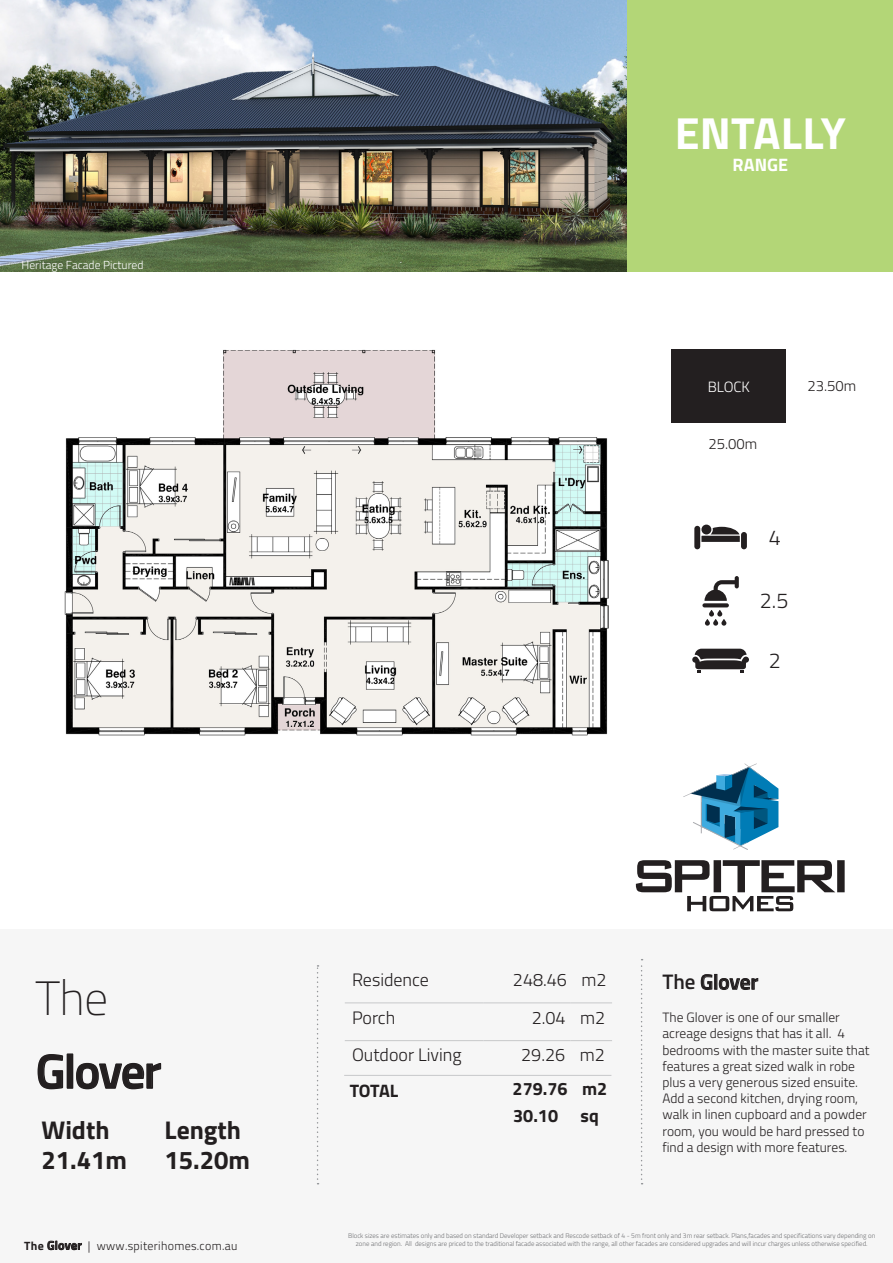
<style>
.page{position:relative;width:893px;height:1263px;background:#fff}
.page>*{position:absolute;margin:0;border:0;box-sizing:border-box;transform-origin:0 0}
.t1{font:600 48px/72.8px "Titillium Web";letter-spacing:-.03em;color:#231f20}
.t2{font:700 45px "Titillium Web";color:#fff}
.t3{font:700 25.65px/30.8px "Titillium";color:#231f20}
.t4{font:300 21.45px "Titillium";color:#231f20}
.t5{font:600 21px "Titillium Web";color:#231f20}
.t6{font:300 18px "Titillium";color:#231f20}
.t7{font:700 18px/27.5px "Titillium";color:#231f20}
.t8{font:700 18px "Titillium Web";color:#fff}
.t9{font:300 14.85px "Titillium";color:#231f20}
.t10{font:300 14.85px "Titillium";color:#fff}
.t11{font:300 13.5px/16.2px "Titillium Web";color:#231f20}
.t12{font:300 12px "Titillium Web";letter-spacing:.025em;color:#231f20}
.t13{font:300 11.7px "Titillium";color:#fff}
.t14{font:300 6.75px/8.2px "Titillium";color:#6d6e71;text-align:center}
.s1{font-family:"Titillium Text 22 L";font-weight:100}
.s2{font-style:inherit}
.s3{font-family:"Titillium";font-weight:700}
.s4{font-weight:600}
.s5{font-family:"Titillium"}
</style>
<div class="page">
<img style="left:0;top:0;width:628px;height:272px">
<div style="left:0;top:929px;width:893px;height:334px;background:#f6f6f6"></div>
<svg style="left:317px;top:965px;width:2px;height:219px"></svg>
<svg style="left:641px;top:959px;width:2px;height:225px"></svg>
<hr style="left:345px;top:1003px;width:138px;height:1px;background:#c7c8ca">
<hr style="left:483px;top:1003px;width:87px;height:1px;background:#c7c8ca">
<hr style="left:570px;top:1003px;width:42px;height:1px;background:#c7c8ca">
<hr style="left:345px;top:1040px;width:138px;height:1px;background:#c7c8ca">
<hr style="left:483px;top:1040px;width:87px;height:1px;background:#c7c8ca">
<hr style="left:570px;top:1040px;width:42px;height:1px;background:#c7c8ca">
<div style="left:671px;top:350px;width:115px;height:73px;background:#231f20"></div>
<div style="left:694px;top:526px;width:6px;height:23px;background:#231f20;border-radius:3px"></div>
<div style="left:741px;top:532px;width:6px;height:17px;background:#231f20;border-radius:3px"></div>
<div style="left:701px;top:525px;width:10px;height:9px;background:#231f20;border-radius:50%"></div>
<svg style="left:701px;top:527px;width:39px;height:15px"></svg>
<svg style="left:702px;top:576px;width:37px;height:50px"></svg>
<svg style="left:692px;top:649px;width:57px;height:24px"></svg>
<hr style="left:344px;top:1075px;width:267px;height:1px;background:#c7c8ca">
<img style="left:65px;top:349px;width:544px;height:387px">
<svg style="left:636px;top:860px;width:209px;height:51px"></svg>
<svg style="left:683px;top:763px;width:95px;height:87px"></svg>
<div style="left:628px;top:0;width:265px;height:281px;background:#b3d677"></div>
<div style="left:0;top:273px;width:893px;height:26px;background:#fff"></div>
<p class="t13" style="left:22px;top:258px;width:123px">Heritage Facade Pictured</p>
<h2 class="t2" style="left:675px;top:99px;width:172px">ENTALLY</h2>
<h3 class="t8" style="left:732px;top:150px;width:57px">RANGE</h3>
<p class="t10" style="left:708px;top:377px;width:44px">BLOCK</p>
<p class="t9" style="left:708px;top:434px;width:50px">25.00m</p>
<p class="t9" style="left:807px;top:376px;width:50px">23.50m</p>
<p class="t4" style="left:769px;top:523px;width:14px">4</p>
<p class="t4" style="left:760px;top:586px;width:30px">2.5</p>
<p class="t4" style="left:769px;top:647px;width:14px">2</p>
<p class="t1" style="left:36px;top:960px;width:127px"><span class="s1">The<br></span>Glover</p>
<p class="t3" style="left:41px;top:1117px;width:87px">Width<br><span class="s2">21</span>.<span class="s2">41</span>m</p>
<p class="t3" style="left:165px;top:1117px;width:87px">Length<br><span class="s2">15</span>.<span class="s2">20</span>m</p>
<p class="t12" style="left:24px;top:1236px;width:215px"><span class="s3">The</span> <span class="s4">Glover</span> <span class="s5">|</span> www.spiterihomes.com.au</p>
<p class="t6" style="left:352px;top:968px;width:78px">Residence</p>
<p class="t6" style="left:513px;top:968px;width:95px">248.46 m2</p>
<p class="t6" style="left:352px;top:1005px;width:45px">Porch</p>
<p class="t6" style="left:532px;top:1005px;width:75px">2.04 m2</p>
<p class="t6" style="left:352px;top:1043px;width:111px">Outdoor Living</p>
<p class="t6" style="left:521px;top:1043px;width:85px">29.26 m2</p>
<p class="t7" style="left:350px;top:1078px;width:50px">TOTAL</p>
<p class="t7" style="left:513px;top:1077px;width:96px">279.76 m2<br>30.10 sq</p>
<p class="t5" style="left:662px;top:966px;width:97px"><span class="s5">The</span> Glover</p>
<p class="t11" style="left:662px;top:1009px;width:209px">The Glover is one of our smaller acreage designs that has it all. 4 bedrooms with the master suite that features a great sized walk in robe plus a very generous sized ensuite.<br>Add a second kitchen, drying room, walk in linen cupboard and a powder room, you would be hard pressed to find a design with more features.</p>
<p class="t14" style="left:348px;top:1232px;width:529px">Block sizes are estimates only and based on standard Developer setback and Rescode setback of 4 - 5m front only and 3m rear setback. Plans,facades and specifications vary depending on zone and region. All designs are priced to the traditional facade associated with the range, all other facades are considered upgrades and will incur charges unless otherwise specified.</p>
</div>
